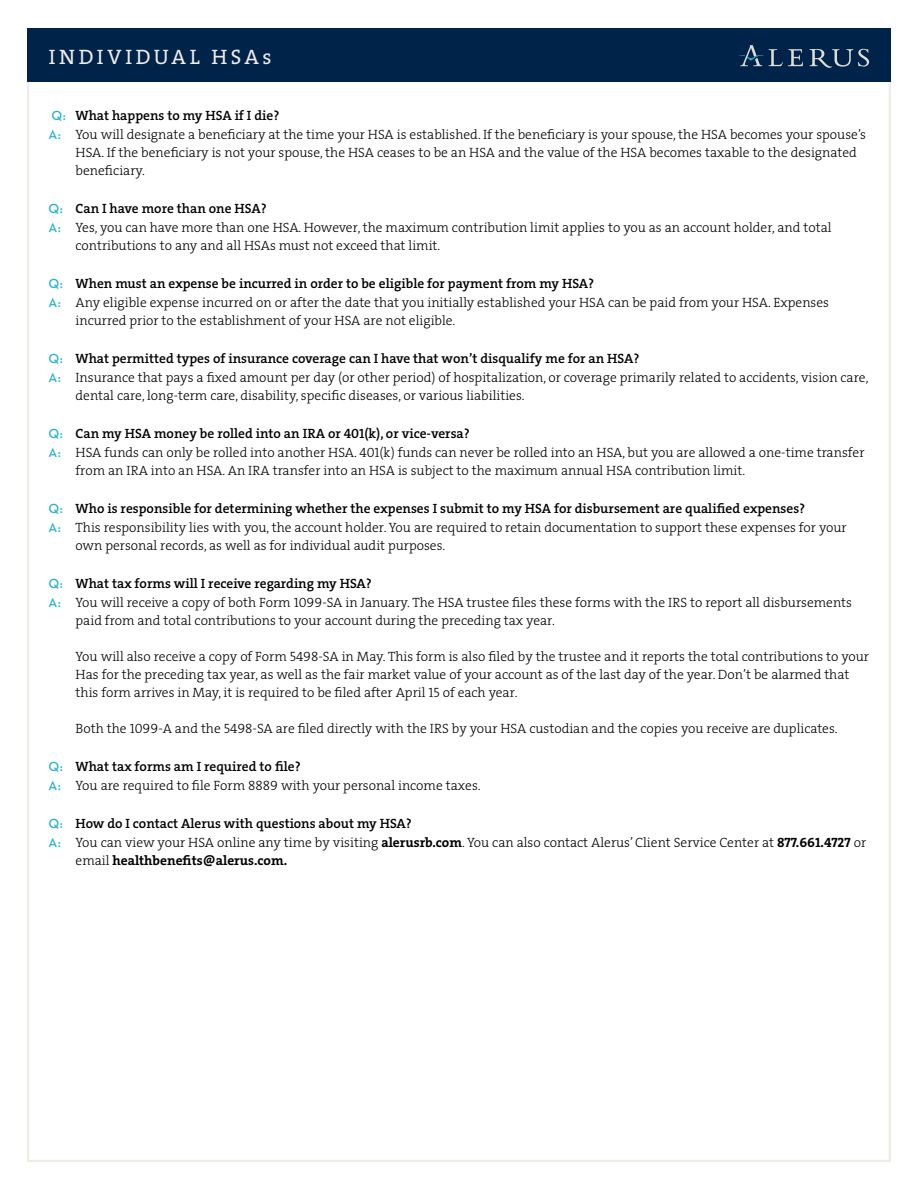
<style>
.page{position:relative;width:918px;height:1188px;background:#fff}
.page>*{position:absolute;margin:0;border:0;box-sizing:border-box;transform-origin:0 0}
.t1{font:21px "The Serif W5 Plain";letter-spacing:.17em;color:#efece6}
.t2{font:300 13.5px/18px "The Serif W3";color:#000}
.t3{font:600 13.5px "The Serif W6";color:#000}
.s1{font-family:"Neutraface 2 Text";color:#23b2d3}
.s2{font-family:"Neutraface 2 Text";font-weight:600;color:#23b2d3}
.s3{font-family:"The Serif W7";font-weight:700}
</style>
<div class="page">
<div style="left:27px;top:28px;width:864px;height:54px;background:#002349"></div>
<svg style="left:739px;top:45px;width:64px;height:21px"></svg>
<svg style="left:810px;top:49px;width:59px;height:19px"></svg>
<p class="t1" style="left:49px;top:44px;width:224px">INDIVIDUAL HSAs</p>
<p class="t3" style="left:52px;top:106px;width:229px"><span class="s1">Q:</span> What happens to my HSA if I die?</p>
<p class="t2" style="left:76px;top:126px;width:792px;text-indent:-27px"><span class="s2">A:</span> You will designate a beneficiary at the time your HSA is established. If the beneficiary is your spouse, the HSA becomes your spouse’s<br>HSA. If the beneficiary is not your spouse, the HSA ceases to be an HSA and the value of the HSA becomes taxable to the designated beneficiary.</p>
<p class="t3" style="left:49px;top:199px;width:220px"><span class="s1">Q:</span> Can I have more than one HSA?</p>
<p class="t2" style="left:76px;top:219px;width:757px;text-indent:-27px"><span class="s2">A:</span> Yes, you can have more than one HSA. However, the maximum contribution limit applies to you as an account holder, and total contributions to any and all HSAs must not exceed that limit.</p>
<p class="t3" style="left:49px;top:274px;width:547px"><span class="s1">Q:</span> When must an expense be incurred in order to be eligible for payment from my HSA?</p>
<p class="t2" style="left:76px;top:294px;width:755px;text-indent:-27px"><span class="s2">A:</span> Any eligible expense incurred on or after the date that you initially established your HSA can be paid from your HSA. Expenses incurred prior to the establishment of your HSA are not eligible.</p>
<p class="t3" style="left:49px;top:349px;width:592px"><span class="s1">Q:</span> What permitted types of insurance coverage can I have that won’t disqualify me for an HSA?</p>
<p class="t2" style="left:76px;top:369px;width:794px;text-indent:-27px"><span class="s2">A:</span> Insurance that pays a fixed amount per day (or other period) of hospitalization, or coverage primarily related to accidents, vision care, dental care, long-term care, disability, specific diseases, or various liabilities.</p>
<p class="t3" style="left:49px;top:424px;width:423px"><span class="s1">Q:</span> Can my HSA money be rolled into an IRA or 401(k), or vice-versa?</p>
<p class="t2" style="left:76px;top:444px;width:790px;text-indent:-27px"><span class="s2">A:</span> HSA funds can only be rolled into another HSA. 401(k) funds can never be rolled into an HSA, but you are allowed a one-time transfer from an IRA into an HSA. An IRA transfer into an HSA is subject to the maximum annual HSA contribution limit.</p>
<p class="t3" style="left:49px;top:499px;width:758px"><span class="s1">Q:</span> Who is responsible for determining whether the expenses I submit to my HSA for disbursement are qualified expenses?</p>
<p class="t2" style="left:76px;top:519px;width:773px;text-indent:-27px"><span class="s2">A:</span> This responsibility lies with you, the account holder. You are required to retain documentation to support these expenses for your own personal records, as well as for individual audit purposes.</p>
<p class="t3" style="left:49px;top:574px;width:325px"><span class="s1">Q:</span> What tax forms will I receive regarding my HSA?</p>
<p class="t2" style="left:76px;top:594px;width:778px;text-indent:-27px"><span class="s2">A:</span> You will receive a copy of both Form 1099-SA in January. The HSA trustee files these forms with the IRS to report all disbursements paid from and total contributions to your account during the preceding tax year.</p>
<p class="t2" style="left:76px;top:648px;width:795px">You will also receive a copy of Form 5498-SA in May. This form is also filed by the trustee and it reports the total contributions to your<br>Has for the preceding tax year, as well as the fair market value of your account as of the last day of the year. Don’t be alarmed that this form arrives in May, it is required to be filed after April 15 of each year.</p>
<p class="t2" style="left:76px;top:720px;width:764px">Both the 1099-A and the 5498-SA are filed directly with the IRS by your HSA custodian and the copies you receive are duplicates.</p>
<p class="t3" style="left:49px;top:757px;width:254px"><span class="s1">Q:</span> What tax forms am I required to file?</p>
<p class="t2" style="left:49px;top:777px;width:434px"><span class="s2">A:</span> You are required to file Form 8889 with your personal income taxes.</p>
<p class="t3" style="left:49px;top:814px;width:365px"><span class="s1">Q:</span> How do I contact Alerus with questions about my HSA?</p>
<p class="t2" style="left:76px;top:834px;width:792px;text-indent:-27px"><span class="s2">A:</span> You can view your HSA online any time by visiting <span class="s3">alerusrb.com</span>. You can also contact Alerus’ Client Service Center at <span class="s3">877.661.4727</span> or email <span class="s3">healthbenefits@alerus.com.</span></p>
</div>
